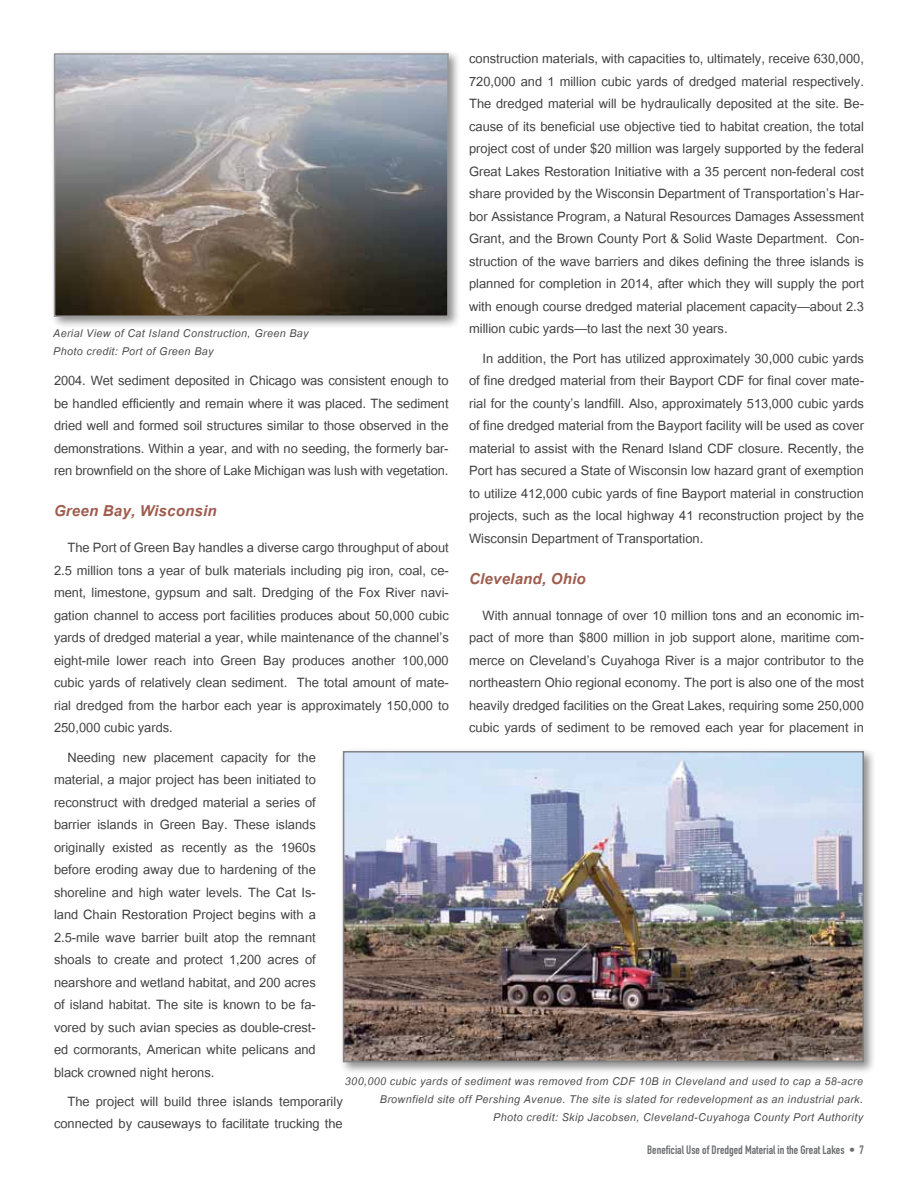
<style>
.page{position:relative;width:918px;height:1188px;background:#fff}
.page>*{position:absolute;margin:0;border:0;box-sizing:border-box;transform-origin:0 0}
.t1{font:italic 700 21px "Utsaah";letter-spacing:.01em;color:#9f5d4e}
.t2{font:18px/22.5px "Utsaah";color:#414042;text-align:justify}
.t3{font:italic 15px/18px "Utsaah";letter-spacing:.025em;color:#4d4d4d;text-align:right}
.t4{font:12px "DIN Engschrift Alternate";color:#6d6e71}
</style>
<div class="page">
<div style="left:50px;top:49px;width:411px;height:281px;background:#000;opacity:.45"></div>
<img style="left:57px;top:56px;width:389px;height:258px">
<div style="left:54px;top:53px;width:395px;height:264px;border:2px solid #999"></div>
<div style="left:339px;top:747px;width:537px;height:328px;background:#000;opacity:.45"></div>
<img style="left:346px;top:754px;width:515px;height:305px">
<div style="left:343px;top:751px;width:521px;height:311px;border:2px solid #808285"></div>
<p class="t2" style="left:469px;top:49px;width:396px">construction materials, with capacities to, ultimately, receive 630,000, 720,000 and 1 million cubic yards of dredged material respectively.<br>The dredged material will be hydraulically deposited at the site. Be&shy;cause of its beneficial use objective tied to habitat creation, the total project cost of under $20 million was largely supported by the federal Great Lakes Restoration Initiative with a 35 percent non-federal cost share provided by the Wisconsin Department of Transportation’s Har&shy;bor Assistance Program, a Natural Resources Damages Assessment Grant, and the Brown County Port &amp; Solid Waste Department. Con&shy;struction of the wave barriers and dikes defining the three islands is planned for completion in 2014, after which they will supply the port with enough course dredged material placement capacity—about 2.3 million cubic yards—to last the next 30 years.</p>
<p class="t2" style="left:469px;top:348px;width:396px;text-indent:14px">In addition, the Port has utilized approximately 30,000 cubic yards of fine dredged material from their Bayport CDF for final cover mate&shy;rial for the county’s landfill. Also, approximately 513,000 cubic yards of fine dredged material from the Bayport facility will be used as cover material to assist with the Renard Island CDF closure. Recently, the Port has secured a State of Wisconsin low hazard grant of exemption to utilize 412,000 cubic yards of fine Bayport material in construction projects, such as the local highway 41 reconstruction project by the Wisconsin Department of Transportation.</p>
<p class="t1" style="left:469px;top:568px;width:118px">Cleveland, Ohio</p>
<p class="t2" style="left:469px;top:605px;width:396px;text-indent:14px">With annual tonnage of over 10 million tons and an economic im&shy;pact of more than $800 million in job support alone, maritime com&shy;merce on Cleveland’s Cuyahoga River is a major contributor to the northeastern Ohio regional economy. The port is also one of the most heavily dredged facilities on the Great Lakes, requiring some 250,000 cubic yards of sediment to be removed each year for placement in</p>
<p class="t3" style="left:53px;top:326px;width:257px;text-align:left">Aerial View of Cat Island Construction, Green Bay<br>Photo credit: Port of Green Bay</p>
<p class="t2" style="left:54px;top:371px;width:396px">2004. Wet sediment deposited in Chicago was consistent enough to be handled efficiently and remain where it was placed. The sediment dried well and formed soil structures similar to those observed in the demonstrations. Within a year, and with no seeding, the formerly bar&shy;ren brownfield on the shore of Lake Michigan was lush with vegetation.</p>
<p class="t1" style="left:54px;top:501px;width:164px">Green Bay, Wisconsin</p>
<p class="t2" style="left:54px;top:538px;width:396px;text-indent:14px">The Port of Green Bay handles a diverse cargo throughput of about 2.5 million tons a year of bulk materials including pig iron, coal, ce&shy;ment, limestone, gypsum and salt. Dredging of the Fox River navi&shy;gation channel to access port facilities produces about 50,000 cubic yards of dredged material a year, while maintenance of the channel’s eight-mile lower reach into Green Bay produces another 100,000 cubic yards of relatively clean sediment. The total amount of mate&shy;rial dredged from the harbor each year is approximately 150,000 to 250,000 cubic yards.</p>
<p class="t2" style="left:54px;top:747px;width:263px;text-indent:14px">Needing new placement capacity for the material, a major project has been initiated to reconstruct with dredged material a series of barrier islands in Green Bay. These islands originally existed as recently as the 1960s before eroding away due to hardening of the shoreline and high water levels. The Cat Is&shy;land Chain Restoration Project begins with a 2.5-mile wave barrier built atop the remnant shoals to create and protect 1,200 acres of nearshore and wetland habitat, and 200 acres of island habitat. The site is known to be fa&shy;vored by such avian species as double-crest&shy;ed cormorants, American white pelicans and black crowned night herons.</p>
<p class="t2" style="left:54px;top:1091px;width:290px;text-align:right">The project will build three islands temporarily connected by causeways to facilitate trucking the</p>
<p class="t3" style="left:345px;top:1073px;width:520px">300,000 cubic yards of sediment was removed from CDF 10B in Cleveland and used to cap a 58-acre<br>Brownfield site off Pershing Avenue. The site is slated for redevelopment as an industrial park.<br>Photo credit: Skip Jacobsen, Cleveland-Cuyahoga County Port Authority</p>
<p class="t4" style="left:647px;top:1143px;width:218px">Beneficial Use of Dredged Material in the Great Lakes • 7</p>
</div>
